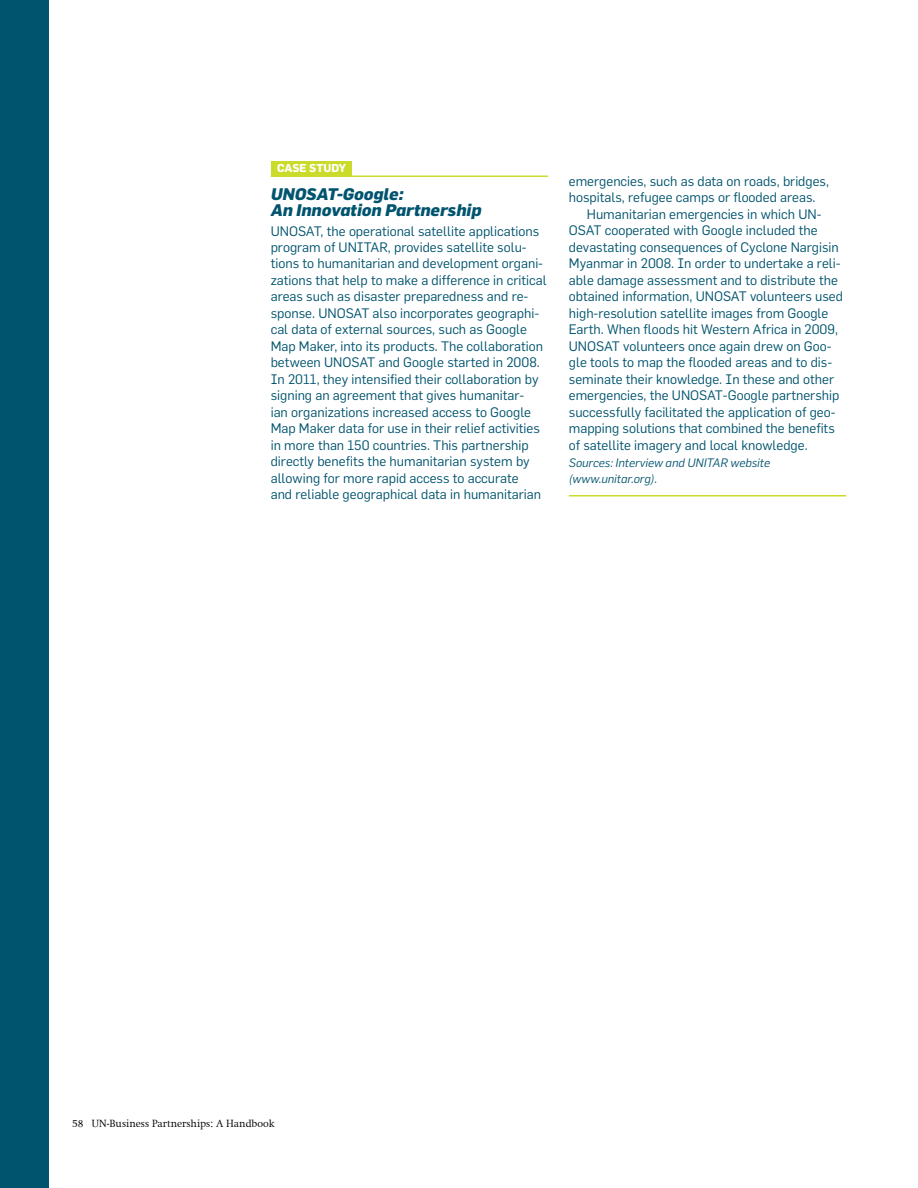
<style>
.page{position:relative;width:918px;height:1188px;background:#fff}
.page>*{position:absolute;margin:0;border:0;box-sizing:border-box;transform-origin:0 0}
.t1{font:italic 800 16.5px/16.5px "Flama";color:#00546e}
.t2{font:13.5px/16.5px "Flama";color:#00546e}
.t3{font:italic 12px/16.5px "Flama";color:#00546e}
.t4{font:700 11.25px "Flama";color:#fff}
.t5{font:300 10.5px "Swift Com";color:#000}
</style>
<div class="page">
<div style="left:0;top:0;width:49px;height:1188px;background:#00546e"></div>
<hr style="left:271px;top:176px;width:277px;height:1px;background:#cbdb2a">
<hr style="left:569px;top:495px;width:277px;height:1px;background:#cbdb2a">
<div style="left:271px;top:161px;width:81px;height:15px;background:#cbdb2a"></div>
<p class="t4" style="left:277px;top:160px;width:16px">CASE</p>
<p class="t4" style="left:309px;top:160px;width:9px">STUDY</p>
<p class="t1" style="left:271px;top:184px;width:212px">UNOSAT-Google:<br>An Innovation Partnership</p>
<p class="t2" style="left:271px;top:222px;width:277px">UNOSAT, the operational satellite applications program of UNITAR, provides satellite solu&shy;tions to humanitarian and development organi&shy;zations that help to make a difference in critical areas such as disaster preparedness and re&shy;sponse. UNOSAT also incorporates geographi&shy;cal data of external sources, such as Google Map Maker, into its products. The collaboration between UNOSAT and Google started in 2008.<br>In 2011, they intensified their collaboration by signing an agreement that gives humanitar-<br>ian organizations increased access to Google Map Maker data for use in their relief activities in more than 150 countries. This partnership directly benefits the humanitarian system by allowing for more rapid access to accurate<br>and reliable geographical data in humanitarian</p>
<p class="t2" style="left:569px;top:173px;width:262px">emergencies, such as data on roads, bridges, hospitals, refugee camps or flooded areas.</p>
<p class="t2" style="left:569px;top:206px;width:276px;text-indent:18px">Humanitarian emergencies in which UN-OSAT cooperated with Google included the devastating consequences of Cyclone Nargisin Myanmar in 2008. In order to undertake a reli&shy;able damage assessment and to distribute the obtained information, UNOSAT volunteers used high-resolution satellite images from Google Earth. When floods hit Western Africa in 2009, UNOSAT volunteers once again drew on Goo&shy;gle tools to map the flooded areas and to dis&shy;seminate their knowledge. In these and other emergencies, the UNOSAT-Google partnership successfully facilitated the application of geo&shy;mapping solutions that combined the benefits of satellite imagery and local knowledge.</p>
<p class="t3" style="left:569px;top:453px;width:203px">Sources: Interview and UNITAR website (www.unitar.org).</p>
<p class="t5" style="left:72px;top:1117px;width:204px">58 UN-Business Partnerships: A Handbook</p>
</div>
